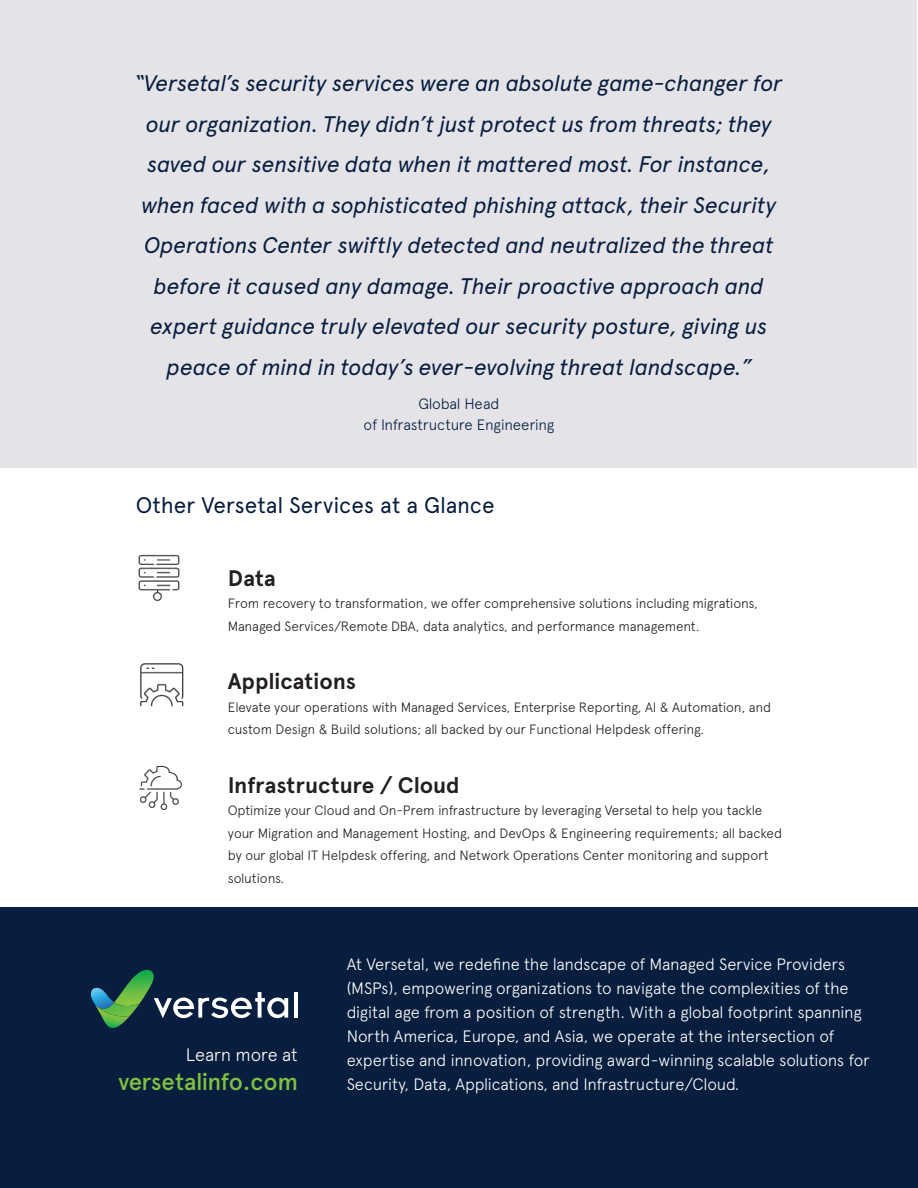
<style>
.page{position:relative;width:918px;height:1188px;background:#fff}
.page>*{position:absolute;margin:0;border:0;box-sizing:border-box;transform-origin:0 0}
.t1{font:500 24px "Apercu";letter-spacing:-.02em;color:#7fc241}
.t2{font:italic 22.5px/40.5px "Apercu";letter-spacing:-.01em;color:#081d3e;text-align:center}
.t3{font:700 22.5px "Apercu";color:#231f20}
.t4{font:22.5px "Apercu";letter-spacing:-.005em;color:#081d3e}
.t5{font:300 18px "Apercu";letter-spacing:-.01em;color:#fff}
.t6{font:300 16.5px/24px "Apercu";letter-spacing:-.015em;color:#fff}
.t7{font:300 15px/21px "Apercu";letter-spacing:-.01em;color:#081d3e;text-align:center}
.t8{font:300 13.5px/22.5px "Apercu";letter-spacing:-.015em;color:#231f20}
</style>
<div class="page">
<div style="left:1px;top:1px;width:916px;height:467px;background:#e3e3e8"></div>
<div style="left:1px;top:907px;width:917px;height:281px;background:#081e3e"></div>
<hr style="left:294px;top:992px;width:4px;height:26px;background:#fff">
<svg style="left:91px;top:970px;width:197px;height:58px"></svg>
<img style="left:138px;top:554px;width:42px;height:48px">
<img style="left:139px;top:765px;width:44px;height:45px">
<img style="left:140px;top:663px;width:44px;height:44px">
<p class="t2" style="left:135px;top:61px;width:650px">“Versetal’s security services were an absolute game-changer for our organization. They didn’t just protect us from threats; they saved our sensitive data when it mattered most. For instance, when faced with a sophisticated phishing attack, their Security Operations Center swiftly detected and neutralized the threat before it caused any damage. Their proactive approach and expert guidance truly elevated our security posture, giving us peace of mind in today’s ever-evolving threat landscape.”</p>
<p class="t7" style="left:364px;top:393px;width:192px">Global Head<br>of Infrastructure Engineering</p>
<p class="t4" style="left:136px;top:491px;width:360px">Other Versetal Services at a Glance</p>
<p class="t3" style="left:228px;top:564px;width:49px">Data</p>
<p class="t8" style="left:228px;top:592px;width:531px">From recovery to transformation, we offer comprehensive solutions including migrations,<br>Managed Services/Remote DBA, data analytics, and performance management.</p>
<p class="t3" style="left:228px;top:668px;width:130px">Applications</p>
<p class="t8" style="left:228px;top:695px;width:545px">Elevate your operations with Managed Services, Enterprise Reporting, AI &amp; Automation, and custom Design &amp; Build solutions; all backed by our Functional Helpdesk offering.</p>
<p class="t3" style="left:228px;top:771px;width:233px">Infrastructure / Cloud</p>
<p class="t8" style="left:228px;top:799px;width:556px">Optimize your Cloud and On-Prem infrastructure by leveraging Versetal to help you tackle your Migration and Management Hosting, and DevOps &amp; Engineering requirements; all backed by our global IT Helpdesk offering, and Network Operations Center monitoring and support solutions.</p>
<p class="t5" style="left:186px;top:1044px;width:114px">Learn more at</p>
<p class="t1" style="left:118px;top:1067px;width:181px">versetalinfo.com</p>
<p class="t6" style="left:347px;top:952px;width:524px">At Versetal, we redefine the landscape of Managed Service Providers (MSPs), empowering organizations to navigate the complexities of the digital age from a position of strength. With a global footprint spanning North America, Europe, and Asia, we operate at the intersection of expertise and innovation, providing award-winning scalable solutions for Security, Data, Applications, and Infrastructure/Cloud.</p>
</div>
